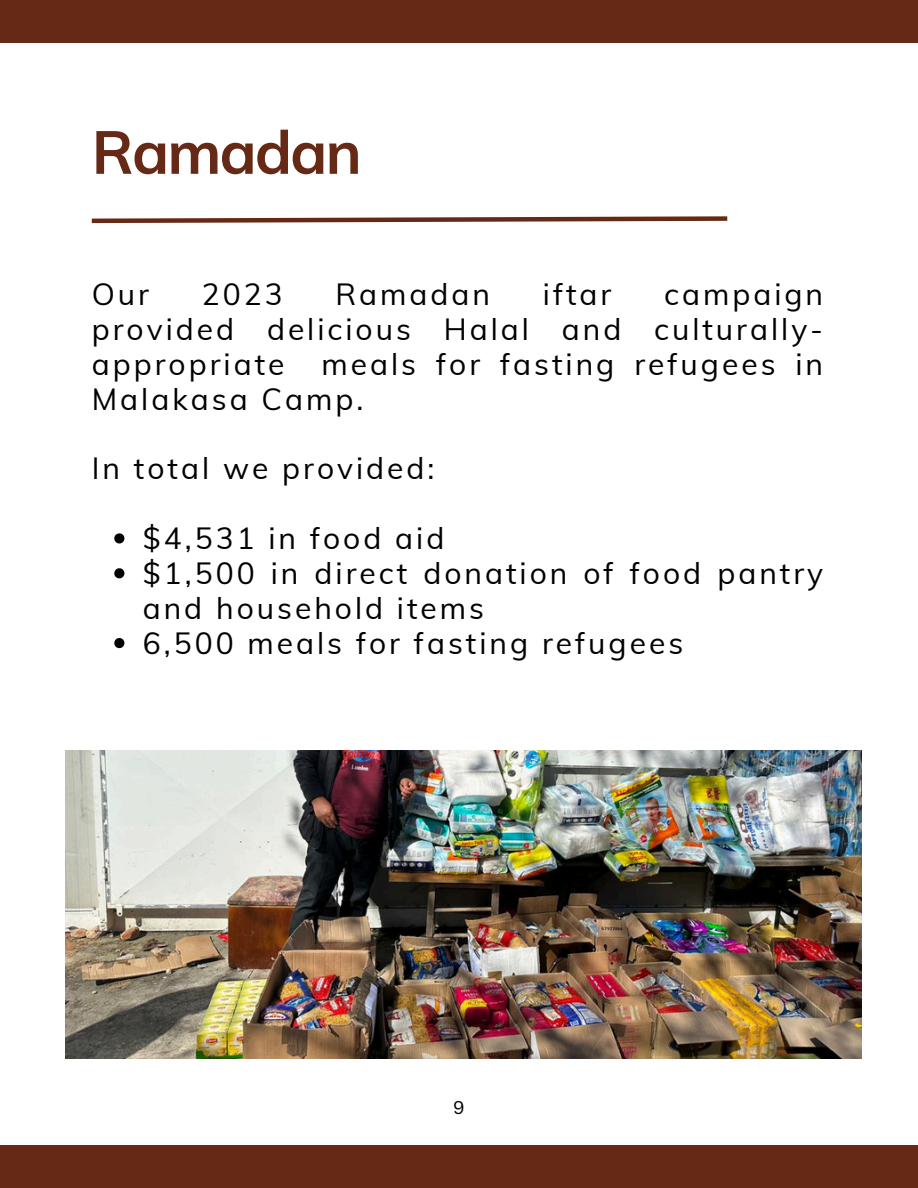
<style>
.page{position:relative;width:918px;height:1188px;background:#fff}
.page>*{position:absolute;margin:0;border:0;box-sizing:border-box;transform-origin:0 0}
.t1{font:700 60px "Muli";letter-spacing:-.03em;color:#652916}
.t2{font:30px/34.8px "Muli";letter-spacing:.1em;color:#000001;text-align:justify}
.t3{font:18px "Canva Sans";color:#000001}
</style>
<div class="page">
<img style="left:65px;top:750px;width:797px;height:308px">
<svg style="left:91px;top:216px;width:637px;height:8px"></svg>
<div style="left:0;top:0;width:918px;height:43px;background:#652916"></div>
<svg style="left:114px;top:533px;width:10px;height:10px"></svg>
<svg style="left:114px;top:568px;width:10px;height:10px"></svg>
<svg style="left:114px;top:638px;width:10px;height:10px"></svg>
<div style="left:0;top:1145px;width:918px;height:43px;background:#652916"></div>
<p class="t1" style="left:92px;top:114px;width:271px">Ramadan</p>
<p class="t2" style="left:92px;top:276px;width:59px">Our</p>
<p class="t2" style="left:202px;top:276px;width:82px">2023</p>
<p class="t2" style="left:336px;top:276px;width:156px">Ramadan</p>
<p class="t2" style="left:543px;top:276px;width:70px">iftar</p>
<p class="t2" style="left:92px;top:276px;width:733px;text-indent:572px">campaign provided delicious Halal and culturally&shy;appropriate meals for fasting refugees in Malakasa Camp.</p>
<p class="t2" style="left:92px;top:451px;width:344px">In total we provided:</p>
<p class="t2" style="left:143px;top:520px;width:303px">$4,531 in food aid</p>
<p class="t2" style="left:143px;top:555px;width:682px">$1,500 in direct donation of food pantry and household items</p>
<p class="t2" style="left:143px;top:625px;width:542px">6,500 meals for fasting refugees</p>
<p class="t3" style="left:453px;top:1094px;width:13px">9</p>
</div>
